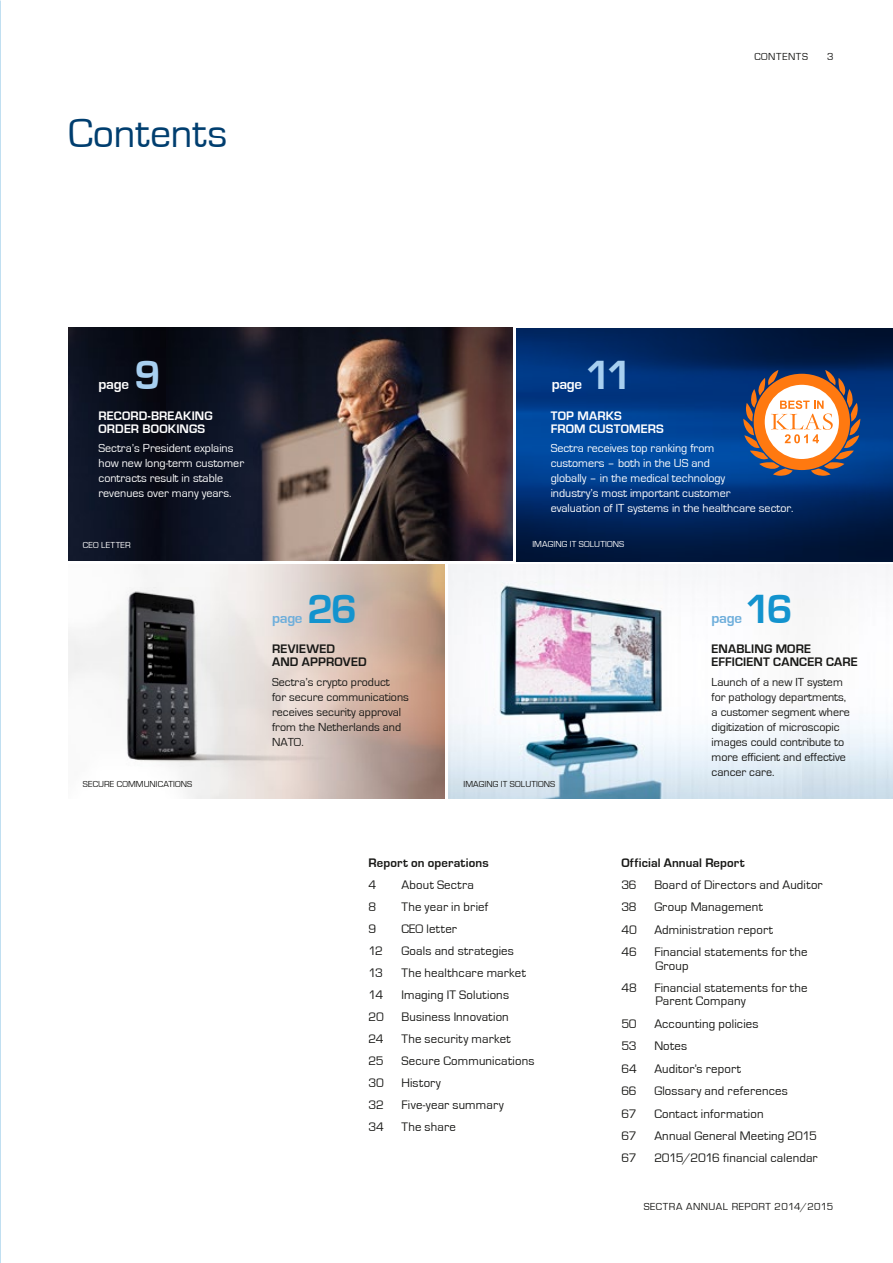
<style>
.page{position:relative;width:893px;height:1263px;background:#fff}
.page>*{position:absolute;margin:0;border:0;box-sizing:border-box;transform-origin:0 0}
.t1{font:42px "Eurostile";letter-spacing:.005em;color:#003e6f}
.t2{font:700 42px "Eurostile";color:#1393ce}
.t3{font:700 42px "Eurostile";color:#a7cff0}
.t4{font:700 15px "Eurostile";letter-spacing:-.02em;color:#6eaedb}
.t5{font:700 15px "Eurostile";letter-spacing:-.02em;color:#fff}
.t6{font:12.75px/13.5px "Eurostile";letter-spacing:.015em;color:#181816}
.t7{font:700 12.75px/13.5px "Eurostile";letter-spacing:.01em;color:#181816}
.t8{font:700 12.75px/13.5px "Eurostile";letter-spacing:.015em;color:#fff}
.t9{font:12px/15px "Eurostile";color:#fff}
.t10{font:12px/15px "Eurostile";color:#181816}
.t11{font:10.5px "Eurostile";letter-spacing:.055em;color:#181816}
.t12{font:9px "Eurostile";letter-spacing:.015em;color:#181816}
.t13{font:9px "Eurostile";letter-spacing:.02em;color:#fff}
</style>
<div class="page">
<img style="left:0;top:0;width:1px;height:1263px">
<img style="left:516px;top:328px;width:377px;height:234px">
<img style="left:449px;top:565px;width:354px;height:233px">
<img style="left:68px;top:565px;width:376px;height:233px">
<img style="left:166px;top:327px;width:346px;height:234px">
<img style="left:68px;top:327px;width:98px;height:234px">
<img style="left:101px;top:588px;width:251px;height:188px">
<svg style="left:743px;top:370px;width:117px;height:106px"></svg>
<p class="t11" style="left:754px;top:50px;width:55px">CONTENTS</p>
<p class="t11" style="left:827px;top:50px;width:8px">3</p>
<h1 class="t1" style="left:68px;top:111px;width:161px">Contents</h1>
<h1 class="t3" style="left:134px;top:353px;width:28px">9</h1>
<p class="t5" style="left:99px;top:376px;width:32px">page</p>
<h1 class="t3" style="left:585px;top:353px;width:49px">11</h1>
<p class="t5" style="left:552px;top:376px;width:32px">page</p>
<p class="t8" style="left:99px;top:409px;width:116px">RECORD-BREAKING<br>ORDER BOOKINGS</p>
<p class="t9" style="left:99px;top:441px;width:147px">Sectra’s President explains how new long-term customer contracts result in stable revenues over many years.</p>
<p class="t8" style="left:551px;top:409px;width:115px">TOP MARKS<br>FROM CUSTOMERS</p>
<p class="t9" style="left:551px;top:441px;width:244px">Sectra receives top ranking from<br>customers – both in the US and<br>globally – in the medical technology<br>industry’s most important customer<br>evaluation of IT systems in the healthcare sector.</p>
<p class="t13" style="left:83px;top:540px;width:49px">CEO LETTER</p>
<p class="t13" style="left:532px;top:540px;width:93px">IMAGING IT SOLUTIONS</p>
<h1 class="t2" style="left:307px;top:586px;width:52px">26</h1>
<p class="t4" style="left:272px;top:610px;width:32px">page</p>
<p class="t7" style="left:272px;top:642px;width:96px">REVIEWED<br>AND APPROVED</p>
<p class="t10" style="left:272px;top:674px;width:138px">Sectra’s crypto product<br>for secure communications receives security approval from the Netherlands and<br>NATO.</p>
<p class="t12" style="left:83px;top:779px;width:111px">SECURE COMMUNICATIONS</p>
<p class="t12" style="left:463px;top:779px;width:93px">IMAGING IT SOLUTIONS</p>
<h1 class="t2" style="left:745px;top:586px;width:49px">16</h1>
<p class="t4" style="left:711px;top:610px;width:32px">page</p>
<p class="t7" style="left:711px;top:642px;width:148px">ENABLING MORE<br>EFFICIENT CANCER CARE</p>
<p class="t10" style="left:711px;top:674px;width:140px">Launch of a new IT system for pathology departments, a customer segment where digitization of microscopic images could contribute to more efficient and effective cancer care.</p>
<p class="t7" style="left:369px;top:856px;width:122px">Report on operations</p>
<p class="t6" style="left:369px;top:878px;width:9px">4</p>
<p class="t6" style="left:402px;top:878px;width:74px">About Sectra</p>
<p class="t6" style="left:369px;top:900px;width:9px">8</p>
<p class="t6" style="left:402px;top:900px;width:88px">The year in brief</p>
<p class="t6" style="left:369px;top:922px;width:9px">9</p>
<p class="t6" style="left:402px;top:922px;width:57px">CEO letter</p>
<p class="t6" style="left:369px;top:944px;width:16px">12</p>
<p class="t6" style="left:402px;top:944px;width:114px">Goals and strategies</p>
<p class="t6" style="left:369px;top:966px;width:16px">13</p>
<p class="t6" style="left:402px;top:966px;width:126px">The healthcare market</p>
<p class="t6" style="left:369px;top:988px;width:16px">14</p>
<p class="t6" style="left:402px;top:988px;width:109px">Imaging IT Solutions</p>
<p class="t6" style="left:369px;top:1010px;width:17px">20</p>
<p class="t6" style="left:402px;top:1010px;width:109px">Business Innovation</p>
<p class="t6" style="left:369px;top:1032px;width:17px">24</p>
<p class="t6" style="left:402px;top:1032px;width:111px">The security market</p>
<p class="t6" style="left:369px;top:1054px;width:17px">25</p>
<p class="t6" style="left:402px;top:1054px;width:135px">Secure Communications</p>
<p class="t6" style="left:369px;top:1076px;width:17px">30</p>
<p class="t6" style="left:402px;top:1076px;width:41px">History</p>
<p class="t6" style="left:369px;top:1098px;width:17px">32</p>
<p class="t6" style="left:402px;top:1098px;width:104px">Five-year summary</p>
<p class="t6" style="left:369px;top:1120px;width:17px">34</p>
<p class="t6" style="left:402px;top:1120px;width:56px">The share</p>
<p class="t7" style="left:621px;top:856px;width:125px">Official Annual Report</p>
<p class="t6" style="left:621px;top:878px;width:17px">36</p>
<p class="t6" style="left:654px;top:878px;width:170px">Board of Directors and Auditor</p>
<p class="t6" style="left:621px;top:900px;width:17px">38</p>
<p class="t6" style="left:654px;top:900px;width:110px">Group Management</p>
<p class="t6" style="left:621px;top:923px;width:17px">40</p>
<p class="t6" style="left:654px;top:923px;width:120px">Administration report</p>
<p class="t6" style="left:621px;top:945px;width:17px">46</p>
<p class="t6" style="left:654px;top:945px;width:155px">Financial statements for the<br>Group</p>
<p class="t6" style="left:621px;top:981px;width:17px">48</p>
<p class="t6" style="left:654px;top:981px;width:155px">Financial statements for the<br>Parent Company</p>
<p class="t6" style="left:621px;top:1017px;width:17px">50</p>
<p class="t6" style="left:654px;top:1017px;width:106px">Accounting policies</p>
<p class="t6" style="left:621px;top:1039px;width:17px">53</p>
<p class="t6" style="left:654px;top:1039px;width:34px">Notes</p>
<p class="t6" style="left:621px;top:1062px;width:17px">64</p>
<p class="t6" style="left:654px;top:1062px;width:88px">Auditor’s report</p>
<p class="t6" style="left:621px;top:1084px;width:17px">66</p>
<p class="t6" style="left:654px;top:1084px;width:135px">Glossary and references</p>
<p class="t6" style="left:621px;top:1107px;width:17px">67</p>
<p class="t6" style="left:654px;top:1107px;width:111px">Contact information</p>
<p class="t6" style="left:621px;top:1129px;width:17px">67</p>
<p class="t6" style="left:654px;top:1129px;width:164px">Annual General Meeting 2015</p>
<p class="t6" style="left:621px;top:1152px;width:17px">67</p>
<p class="t6" style="left:654px;top:1152px;width:165px">2015/2016 financial calendar</p>
<p class="t11" style="left:644px;top:1201px;width:191px">SECTRA ANNUAL REPORT 2014/2015</p>
</div>
